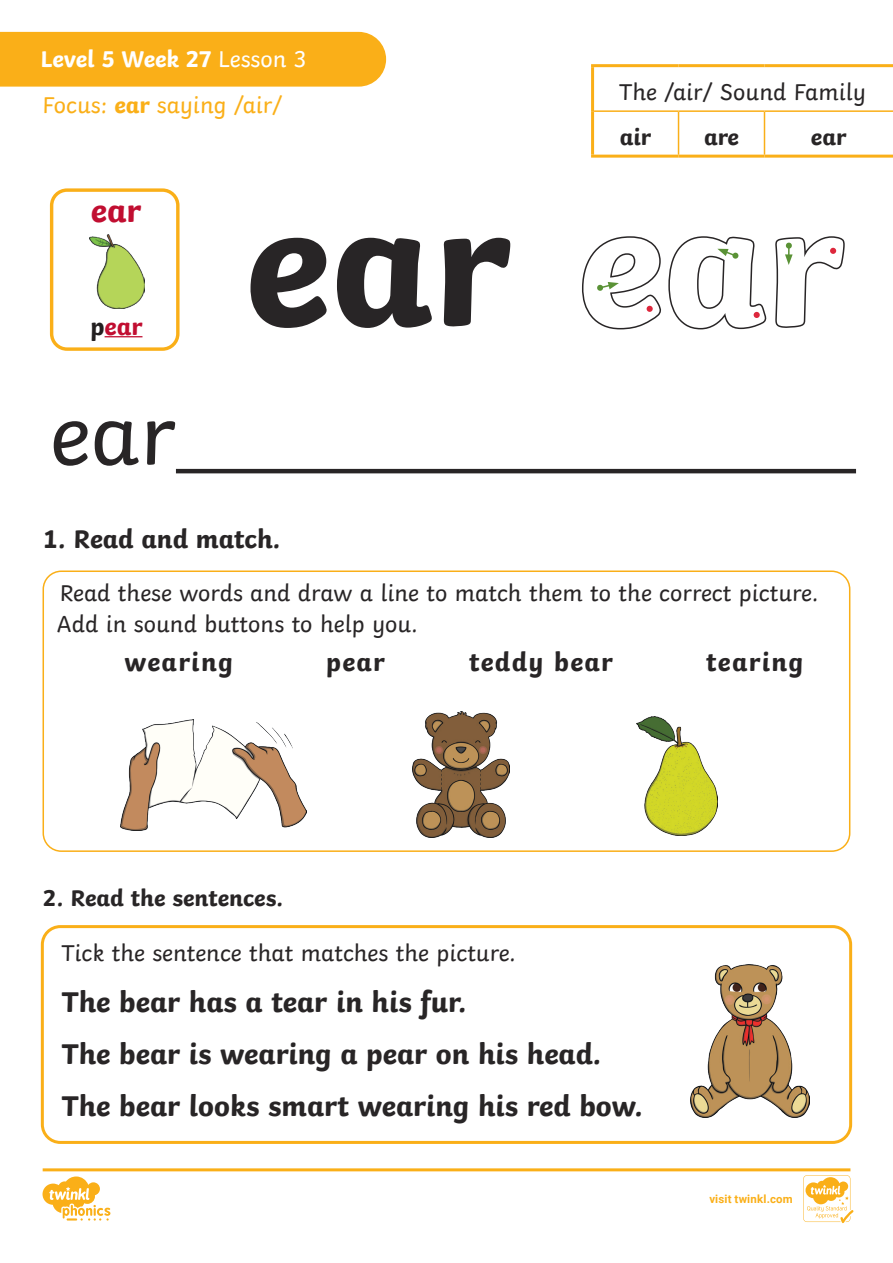
<style>
.page{position:relative;width:893px;height:1263px;background:#fff}
.page>*{position:absolute;margin:0;border:0;box-sizing:border-box;transform-origin:0 0}
.t1{font:700 180px "Twinkl";color:#282526}
.t2{font:90px "Twinkl";color:#282526}
.t3{font:700 34.05px "Twinkl";color:#c10e31}
.KS1_Body_Copy{font:700 30px "Twinkl";color:#282526}
.Heading_3{font:700 27px "Twinkl";letter-spacing:.05em;color:#282526}
.Heading_2{font:700 27px "Twinkl";color:#282526}
.t4{font:700 25.65px "Twinkl";color:#231f20}
.t5{font:700 25.65px "Twinkl";color:#c10e31}
.KS1_Body_Copy-2{font:24px "Twinkl";color:#282526}
.KS1_Body_Copy-3{font:700 24px "Twinkl";color:#282526}
.t6{font:24px "Twinkl";color:#faaf18}
.t7{font:700 24px "Twinkl";color:#fff}
.t8{font:700 11.4px "Roboto";letter-spacing:.02em;color:#faaf18}
.s1{font-weight:400}
.s2{font-weight:700}
.s3{color:#231f20}
.s4{color:#c10e31}
</style>
<div class="page">
<svg style="left:43px;top:1168px;width:810px;height:55px"></svg>
<div style="left:0;top:32px;width:386px;height:55px;background:#faaf18"></div>
<hr style="left:176px;top:469px;width:680px;height:4px;background:#282526">
<svg style="left:597px;top:282px;width:22px;height:9px"></svg>
<svg style="left:717px;top:249px;width:21px;height:10px"></svg>
<svg style="left:754px;top:312px;width:6px;height:6px"></svg>
<svg style="left:830px;top:248px;width:6px;height:6px"></svg>
<svg style="left:785px;top:242px;width:8px;height:23px"></svg>
<div style="left:43px;top:570px;width:807px;height:282px;border:2px solid #faaf18;border-radius:18px"></div>
<svg style="left:647px;top:306px;width:6px;height:6px"></svg>
<hr style="left:594px;top:110px;width:84px;height:2px;background:#faaf18">
<hr style="left:678px;top:110px;width:86px;height:2px;background:#faaf18">
<hr style="left:678px;top:112px;width:1px;height:43px;background:#faaf18">
<hr style="left:764px;top:110px;width:129px;height:2px;background:#faaf18">
<hr style="left:764px;top:112px;width:1px;height:43px;background:#faaf18">
<hr style="left:591px;top:64px;width:87px;height:3px;background:#faaf18">
<hr style="left:591px;top:67px;width:3px;height:44px;background:#faaf18">
<hr style="left:678px;top:64px;width:86px;height:3px;background:#faaf18">
<hr style="left:764px;top:64px;width:129px;height:3px;background:#faaf18">
<hr style="left:591px;top:111px;width:3px;height:44px;background:#faaf18">
<hr style="left:591px;top:155px;width:87px;height:3px;background:#faaf18">
<hr style="left:678px;top:155px;width:86px;height:3px;background:#faaf18">
<hr style="left:764px;top:155px;width:129px;height:3px;background:#faaf18">
<svg style="left:49px;top:188px;width:131px;height:163px"></svg>
<img style="left:90px;top:234px;width:55px;height:75px">
<img style="left:120px;top:719px;width:187px;height:112px">
<img style="left:413px;top:711px;width:96px;height:127px">
<img style="left:637px;top:716px;width:80px;height:120px">
<div style="left:41px;top:925px;width:811px;height:219px;border:3px solid #faaf18;border-radius:18px"></div>
<img style="left:691px;top:964px;width:118px;height:154px">
<p class="t7" style="left:40px;top:40px;width:267px">Level 5 Week 27 <span class="s1">Lesson 3</span></p>
<p class="t6" style="left:43px;top:86px;width:241px">Focus: <span class="s2">ear</span> saying /air/</p>
<p class="t3" style="left:91px;top:183px;width:52px">ear</p>
<p class="KS1_Body_Copy-2" style="left:619px;top:73px;width:248px">The /air/ Sound Family</p>
<p class="KS1_Body_Copy-3" style="left:620px;top:117px;width:33px">air</p>
<p class="KS1_Body_Copy-3" style="left:704px;top:117px;width:37px">are</p>
<p class="KS1_Body_Copy-3" style="left:811px;top:117px;width:37px">ear</p>
<p class="t1" style="left:245px;top:116px;width:601px">ear ear</p>
<p class="t5" style="left:90px;top:305px;width:54px"><span class="s3">p</span>ear</p>
<p class="t4" style="left:359px;top:305px;width:68px">scr<span class="s4">ew</span></p>
<p class="t2" style="left:50px;top:365px;width:128px">ear</p>
<p class="Heading_2" style="left:42px;top:516px;width:240px">1. Read and match.</p>
<p class="KS1_Body_Copy-2" style="left:60px;top:574px;width:760px">Read these words and draw a line to match them to the correct picture.</p>
<p class="KS1_Body_Copy-2" style="left:57px;top:606px;width:362px">Add in sound buttons to help you.</p>
<p class="Heading_3" style="left:125px;top:640px;width:110px">wearing</p>
<p class="Heading_3" style="left:326px;top:640px;width:61px">pear</p>
<p class="Heading_3" style="left:469px;top:640px;width:146px">teddy bear</p>
<p class="Heading_3" style="left:706px;top:640px;width:99px">tearing</p>
<p class="KS1_Body_Copy-3" style="left:43px;top:878px;width:242px">2. Read the sentences.</p>
<p class="KS1_Body_Copy-2" style="left:62px;top:934px;width:456px">Tick the sentence that matches the picture.</p>
<p class="KS1_Body_Copy" style="left:62px;top:977px;width:407px">The bear has a tear in his fur.</p>
<p class="KS1_Body_Copy" style="left:62px;top:1029px;width:541px">The bear is wearing a pear on his head.</p>
<p class="KS1_Body_Copy" style="left:62px;top:1081px;width:583px">The bear looks smart wearing his red bow.</p>
<p class="t8" style="left:709px;top:1191px;width:85px">visit twinkl.com</p>
</div>
